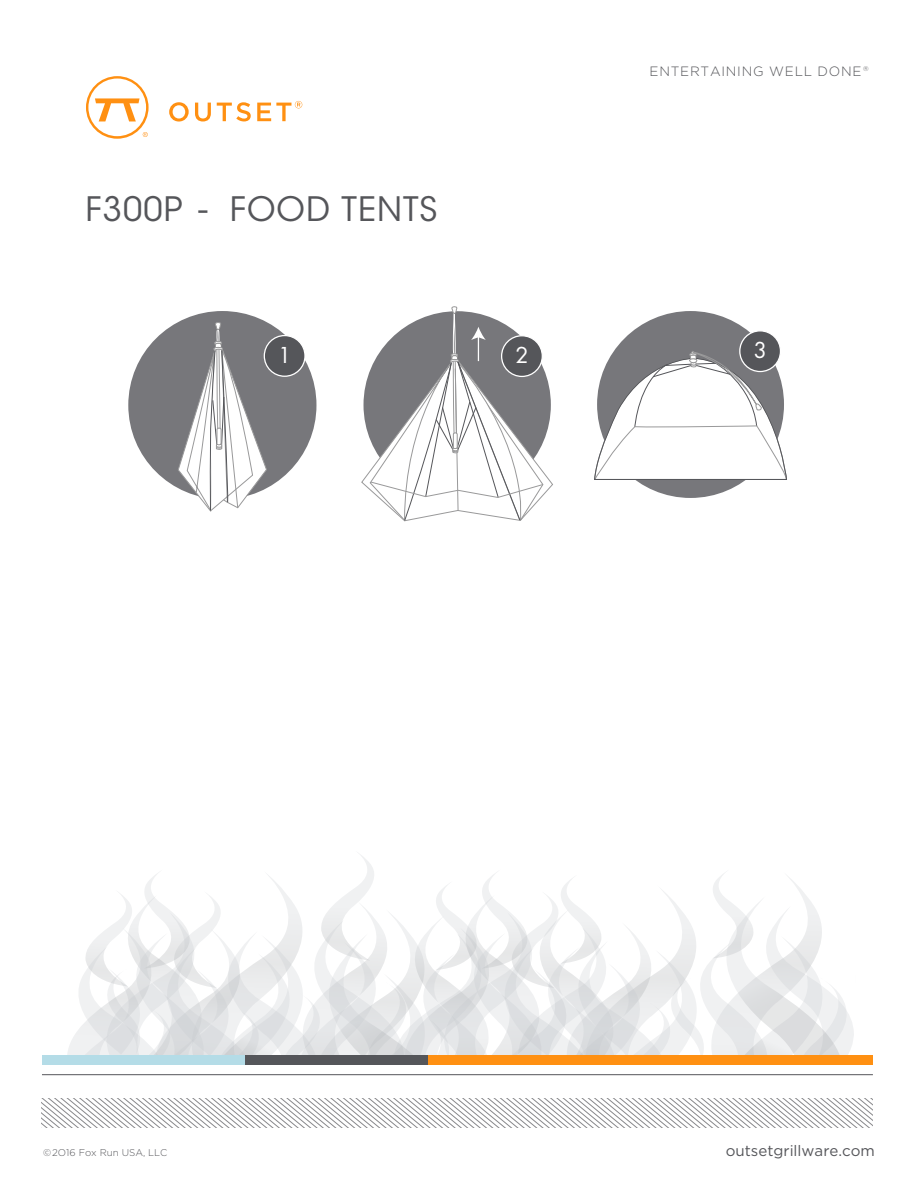
<style>
.page{position:relative;width:918px;height:1188px;background:#fff}
.page>*{position:absolute;margin:0;border:0;box-sizing:border-box;transform-origin:0 0}
.t1{font:33.45px "ITC Avant Garde MM 300 750";letter-spacing:.03em;color:#55565a}
.t2{font:21.3px "Futura Std";color:#fff}
.t3{font:15.15px "Gotham";color:#55565a}
.t4{font:300 13.5px "Gotham";letter-spacing:.055em;color:#55565a}
.t5{font:300 9.75px "Gotham";color:#55565a}
</style>
<div class="page">
<svg style="left:67px;top:855px;width:787px;height:200px"></svg>
<svg style="left:86px;top:76px;width:63px;height:63px"></svg>
<svg style="left:169px;top:102px;width:20px;height:20px"></svg>
<svg style="left:195px;top:103px;width:16px;height:19px"></svg>
<svg style="left:217px;top:102px;width:34px;height:19px"></svg>
<svg style="left:257px;top:101px;width:45px;height:20px"></svg>
<hr style="left:42px;top:1074px;width:831px;height:1px;background:#55565a">
<svg style="left:42px;top:1098px;width:831px;height:29px"></svg>
<div style="left:245px;top:1055px;width:183px;height:10px;background:#55565a"></div>
<div style="left:428px;top:1055px;width:445px;height:10px;background:#ff9012"></div>
<div style="left:42px;top:1055px;width:203px;height:10px;background:#b4dce7"></div>
<div style="left:128px;top:311px;width:188px;height:188px;background:#77777b;border-radius:50%"></div>
<svg style="left:177px;top:322px;width:91px;height:190px"></svg>
<div style="left:264px;top:336px;width:41px;height:40px;background:#55565a;border-radius:50%"></div>
<div style="left:264px;top:335px;width:42px;height:42px;border:1px solid #fff;border-radius:50%"></div>
<svg style="left:361px;top:306px;width:192px;height:216px"></svg>
<div style="left:502px;top:336px;width:40px;height:40px;background:#55565a;border-radius:50%"></div>
<div style="left:501px;top:335px;width:42px;height:42px;border:1px solid #fff;border-radius:50%"></div>
<div style="left:597px;top:311px;width:187px;height:187px;background:#77777b;border-radius:50%"></div>
<svg style="left:594px;top:349px;width:193px;height:131px"></svg>
<div style="left:740px;top:331px;width:40px;height:41px;background:#55565a;border-radius:50%"></div>
<div style="left:739px;top:330px;width:42px;height:42px;border:1px solid #fff;border-radius:50%"></div>
<h1 class="t1" style="left:86px;top:190px;width:353px">F300P - FOOD TENTS</h1>
<p class="t4" style="left:650px;top:64px;width:221px">ENTERTAINING WELL DONE <sup>®</sup></p>
<h2 class="t2" style="left:278px;top:342px;width:15px">1</h2>
<h2 class="t2" style="left:516px;top:342px;width:15px">2</h2>
<h2 class="t2" style="left:754px;top:337px;width:15px">3</h2>
<p class="t5" style="left:43px;top:1147px;width:126px">©2O16 Fox Run USA, LLC</p>
<p class="t3" style="left:726px;top:1142px;width:151px">outsetgrillware.com</p>
</div>
